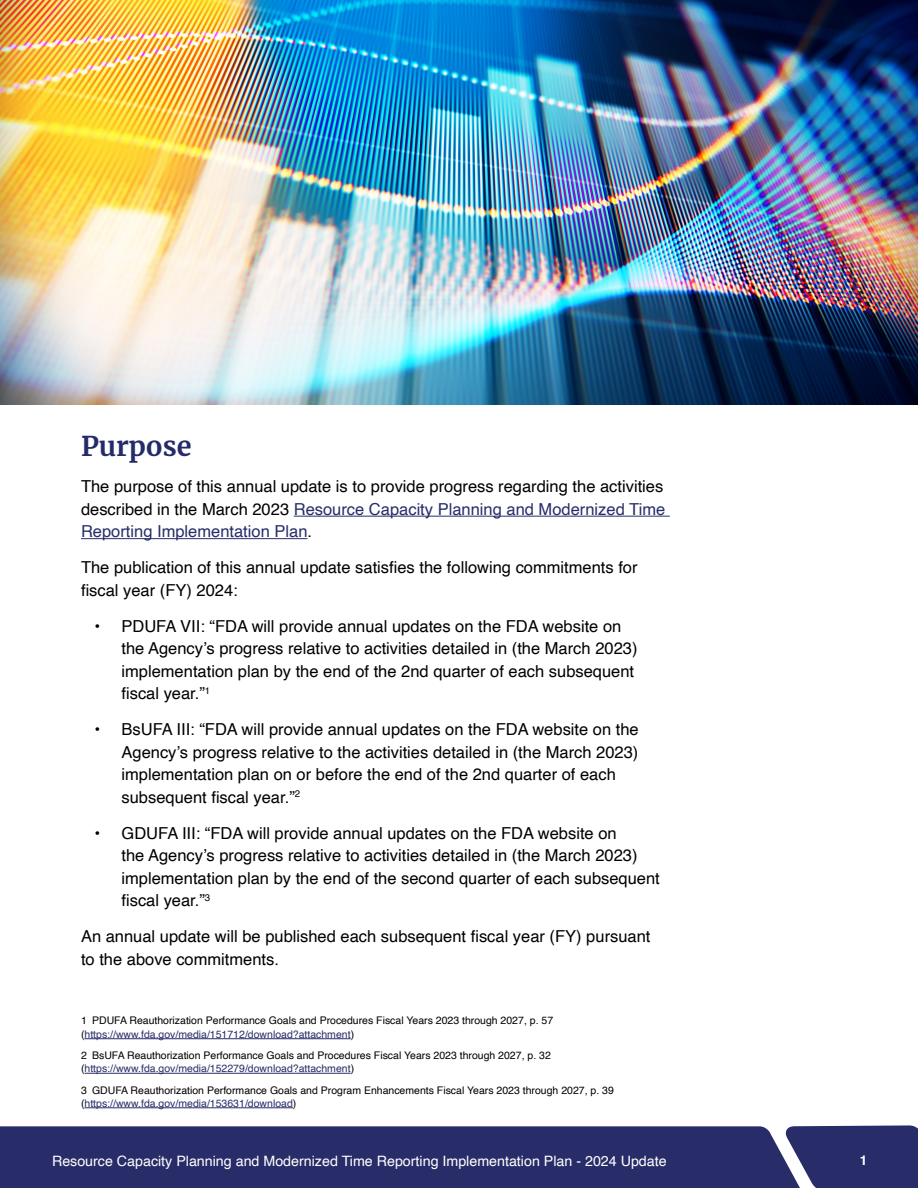
<style>
.page{position:relative;width:918px;height:1188px;background:#fff}
.page>*{position:absolute;margin:0;border:0;box-sizing:border-box;transform-origin:0 0}
.H1-Section{font:700 27px "Merriweather";color:#252b69}
.bullets{font:16.5px/22.5px "Helvetica";color:#000}
.t1{font:14.25px "Helvetica";color:#fff}
.t2{font:700 13.5px "Helvetica";color:#fff}
.Footnote{font:10.5px "Helvetica";color:#000}
.Footnote-2{font:10.5px "Helvetica";color:#282d69}
.s1{color:#282d69}
.s2{color:#000}
</style>
<div class="page">
<div style="left:802px;top:1125px;width:116px;height:63px;background:#282d69"></div>
<div style="left:0;top:1126px;width:802px;height:62px;background:#282d69"></div>
<img style="left:0;top:0;width:918px;height:405px">
<hr style="left:294px;top:516px;width:376px;height:1px;background:#282d69">
<hr style="left:81px;top:538px;width:227px;height:1px;background:#282d69">
<hr style="left:84px;top:1038px;width:267px;height:1px;background:#282d69">
<hr style="left:84px;top:1073px;width:267px;height:1px;background:#282d69">
<hr style="left:84px;top:1108px;width:209px;height:1px;background:#282d69">
<h1 class="H1-Section" style="left:81px;top:428px;width:112px">Purpose</h1>
<p class="bullets" style="left:81px;top:476px;width:586px;text-align:justify">The purpose of this annual update is to provide progress regarding the activities described in the March 2023 <span class="s1">Resource Capacity Planning and Modernized Time Reporting Implementation Plan</span>.</p>
<p class="bullets" style="left:81px;top:557px;width:558px">The publication of this annual update satisfies the following commitments for fiscal year (FY) 2024:</p>
<p class="bullets" style="left:122px;top:615px;width:518px;text-indent:-27px">• PDUFA VII: “FDA will provide annual updates on the FDA website on the Agency’s progress relative to activities detailed in (the March 2023) implementation plan by the end of the 2nd quarter of each subsequent fiscal year.”<sup>1</sup></p>
<p class="bullets" style="left:122px;top:719px;width:519px;text-indent:-27px">• BsUFA III: “FDA will provide annual updates on the FDA website on the Agency’s progress relative to the activities detailed in (the March 2023) implementation plan on or before the end of the 2nd quarter of each subsequent fiscal year.”<sup>2</sup></p>
<p class="bullets" style="left:122px;top:822px;width:540px;text-indent:-27px">• GDUFA III: “FDA will provide annual updates on the FDA website on<br>the Agency’s progress relative to activities detailed in (the March 2023) implementation plan by the end of the second quarter of each subsequent fiscal year.”<sup>3</sup></p>
<p class="bullets" style="left:81px;top:926px;width:571px">An annual update will be published each subsequent fiscal year (FY) pursuant to the above commitments.</p>
<h6 class="Footnote" style="left:81px;top:1013px;width:474px">1 PDUFA Reauthorization Performance Goals and Procedures Fiscal Years 2023 through 2027, p. 57</h6>
<h6 class="Footnote-2" style="left:81px;top:1026px;width:275px"><span class="s2">(</span>https://www.fda.gov/media/151712/download?attachment<span class="s2">)</span></h6>
<h6 class="Footnote" style="left:81px;top:1047px;width:471px">2 BsUFA Reauthorization Performance Goals and Procedures Fiscal Years 2023 through 2027, p. 32</h6>
<h6 class="Footnote-2" style="left:81px;top:1061px;width:275px"><span class="s2">(</span>https://www.fda.gov/media/152279/download?attachment<span class="s2">)</span></h6>
<h6 class="Footnote" style="left:81px;top:1082px;width:534px">3 GDUFA Reauthorization Performance Goals and Program Enhancements Fiscal Years 2023 through 2027, p. 39</h6>
<h6 class="Footnote-2" style="left:81px;top:1095px;width:217px"><span class="s2">(</span>https://www.fda.gov/media/153631/download<span class="s2">)</span></h6>
<p class="t1" style="left:52px;top:1150px;width:616px">Resource Capacity Planning and Modernized Time Reporting Implementation Plan - 2024 Update</p>
<p class="t2" style="left:860px;top:1152px;width:9px">1</p>
</div>
